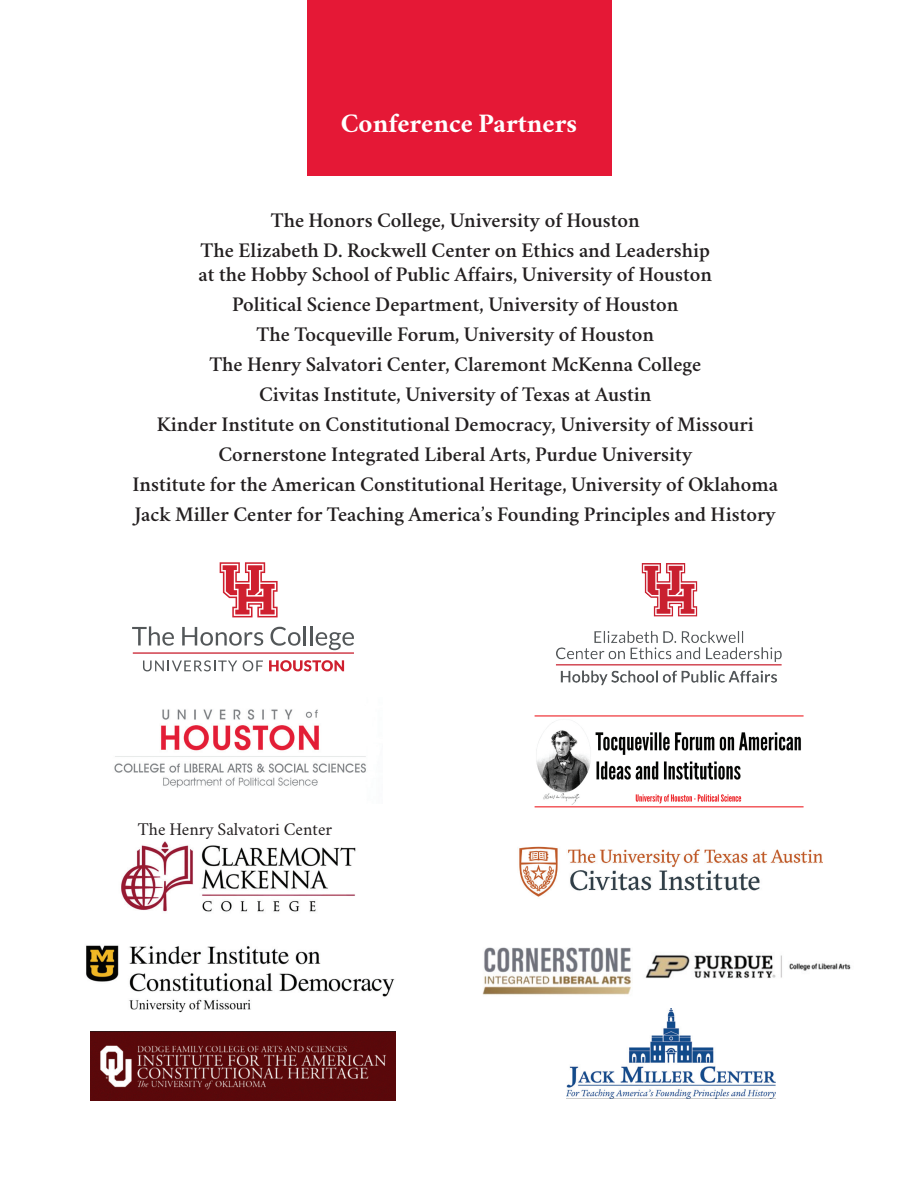
<style>
.page{position:relative;width:918px;height:1188px;background:#fff}
.page>*{position:absolute;margin:0;border:0;box-sizing:border-box;transform-origin:0 0}
.t1{font:700 27px "Crimson";color:#fff}
.t2{font:600 21px/30px "Crimson";color:#231f20;text-align:center}
.t3{font:18px "Crimson";color:#231f20}
</style>
<div class="page">
<div style="left:307px;top:0;width:305px;height:176px;background:#e51836"></div>
<svg style="left:143px;top:660px;width:94px;height:11px"></svg>
<svg style="left:243px;top:660px;width:20px;height:11px"></svg>
<svg style="left:269px;top:660px;width:75px;height:11px"></svg>
<hr style="left:133px;top:652px;width:221px;height:2px;background:#c9202f">
<svg style="left:132px;top:626px;width:42px;height:20px"></svg>
<svg style="left:182px;top:627px;width:81px;height:19px"></svg>
<svg style="left:270px;top:626px;width:36px;height:20px"></svg>
<hr style="left:310px;top:626px;width:3px;height:19px;background:#535759">
<svg style="left:316px;top:632px;width:38px;height:18px"></svg>
<svg style="left:220px;top:562px;width:58px;height:55px"></svg>
<img style="left:534px;top:715px;width:270px;height:93px">
<img style="left:566px;top:1008px;width:210px;height:90px">
<img style="left:86px;top:945px;width:309px;height:68px">
<img style="left:519px;top:846px;width:304px;height:51px">
<img style="left:114px;top:709px;width:252px;height:79px">
<img style="left:482px;top:947px;width:149px;height:48px">
<img style="left:645px;top:955px;width:206px;height:24px">
<img style="left:121px;top:841px;width:235px;height:71px">
<img style="left:556px;top:563px;width:226px;height:123px">
<img style="left:91px;top:1032px;width:304px;height:69px">
<p class="t1" style="left:341px;top:103px;width:238px">Conference Partners</p>
<p class="t2" style="left:201px;top:204px;width:511px">The Honors College, University of Houston<br>The Elizabeth D. Rockwell Center on Ethics and Leadership</p>
<p class="t2" style="left:133px;top:258px;width:647px">at the Hobby School of Public Affairs, University of Houston<br>Political Science Department, University of Houston<br>The Tocqueville Forum, University of Houston<br>The Henry Salvatori Center, Claremont McKenna College<br>Civitas Institute, University of Texas at Austin<br>Kinder Institute on Constitutional Democracy, University of Missouri Cornerstone Integrated Liberal Arts, Purdue University<br>Institute for the American Constitutional Heritage, University of Oklahoma Jack Miller Center for Teaching America’s Founding Principles and History</p>
<p class="t3" style="left:138px;top:815px;width:196px">The Henry Salvatori Center</p>
</div>
